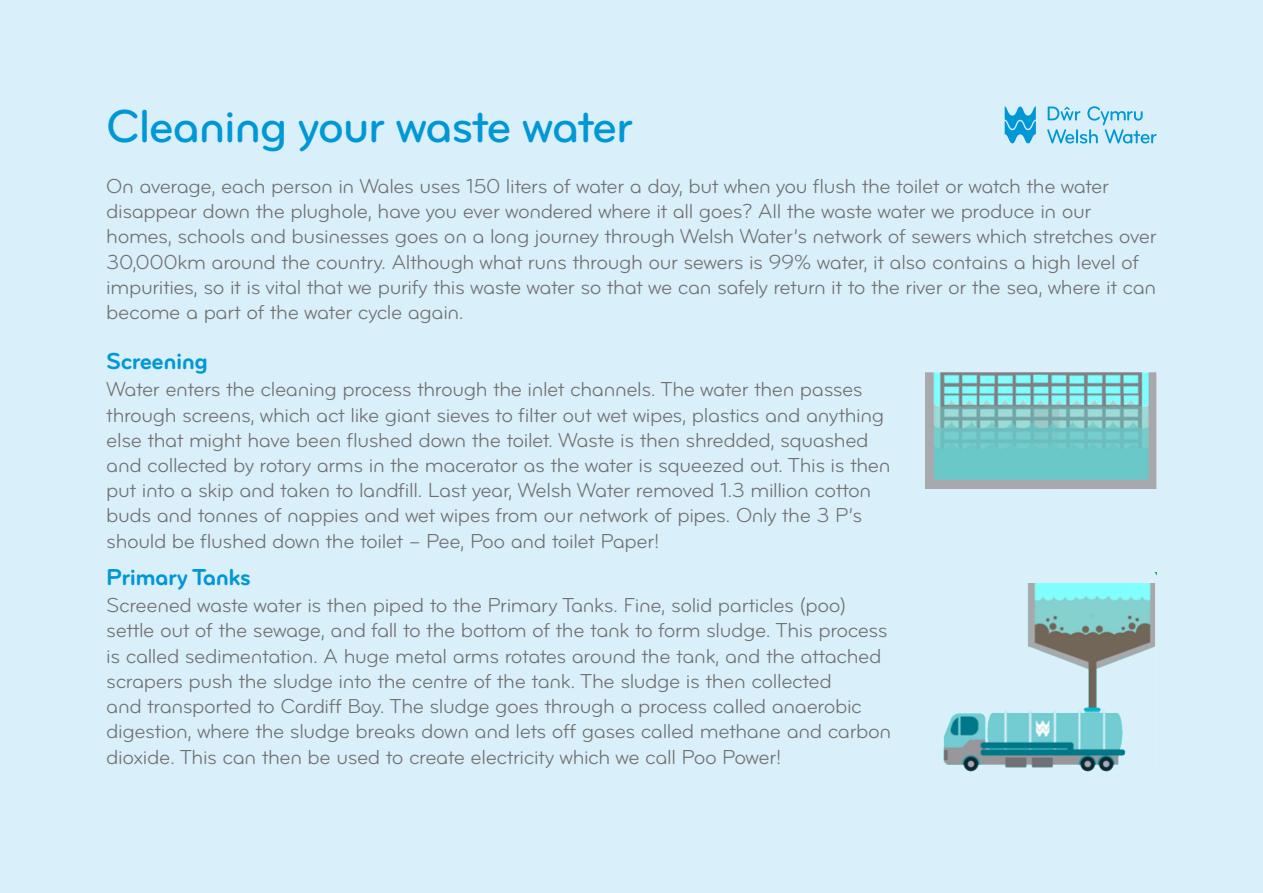
<style>
.page{position:relative;width:1263px;height:893px;background:#d9eff9}
.page>*{position:absolute;margin:0;border:0;box-sizing:border-box;transform-origin:0 0}
.t1{font:48px "Bryant Pro Medium Alternate";letter-spacing:-.03em;color:#0097d7}
.t2{font:24px "Bryant Pro Bold Alternate";letter-spacing:-.025em;color:#0097d7}
.t3{font:21px/25.2px "Bryant Pro Regular Alternate";letter-spacing:-.02em;color:#706f6f}
</style>
<div class="page">
<svg style="left:1005px;top:106px;width:31px;height:37px"></svg>
<svg style="left:1047px;top:106px;width:110px;height:37px"></svg>
<img style="left:926px;top:372px;width:231px;height:117px">
<img style="left:943px;top:573px;width:214px;height:199px">
<h1 class="t1" style="left:106px;top:97px;width:528px">Cleaning your waste water</h1>
<p class="t3" style="left:106px;top:174px;width:1052px">On average, each person in Wales uses 150 liters of water a day, but when you flush the toilet or watch the water disappear down the plughole, have you ever wondered where it all goes? All the waste water we produce in our homes, schools and businesses goes on a long journey through Welsh Water’s network of sewers which stretches over 30,000km around the country. Although what runs through our sewers is 99% water, it also contains a high level of impurities, so it is vital that we purify this waste water so that we can safely return it to the river or the sea, where it can become a part of the water cycle again.</p>
<p class="t2" style="left:106px;top:346px;width:103px">Screening</p>
<p class="t3" style="left:106px;top:377px;width:786px">Water enters the cleaning process through the inlet channels. The water then passes through screens, which act like giant sieves to filter out wet wipes, plastics and anything else that might have been flushed down the toilet. Waste is then shredded, squashed and collected by rotary arms in the macerator as the water is squeezed out. This is then put into a skip and taken to landfill. Last year, Welsh Water removed 1.3 million cotton buds and tonnes of nappies and wet wipes from our network of pipes. Only the 3 P’s should be flushed down the toilet – Pee, Poo and toilet Paper!</p>
<p class="t2" style="left:106px;top:562px;width:146px">Primary Tanks</p>
<p class="t3" style="left:106px;top:593px;width:786px">Screened waste water is then piped to the Primary Tanks. Fine, solid particles (poo) settle out of the sewage, and fall to the bottom of the tank to form sludge. This process is called sedimentation. A huge metal arms rotates around the tank, and the attached scrapers push the sludge into the centre of the tank. The sludge is then collected<br>and transported to Cardiff Bay. The sludge goes through a process called anaerobic digestion, where the sludge breaks down and lets off gases called methane and carbon dioxide. This can then be used to create electricity which we call Poo Power!</p>
</div>
